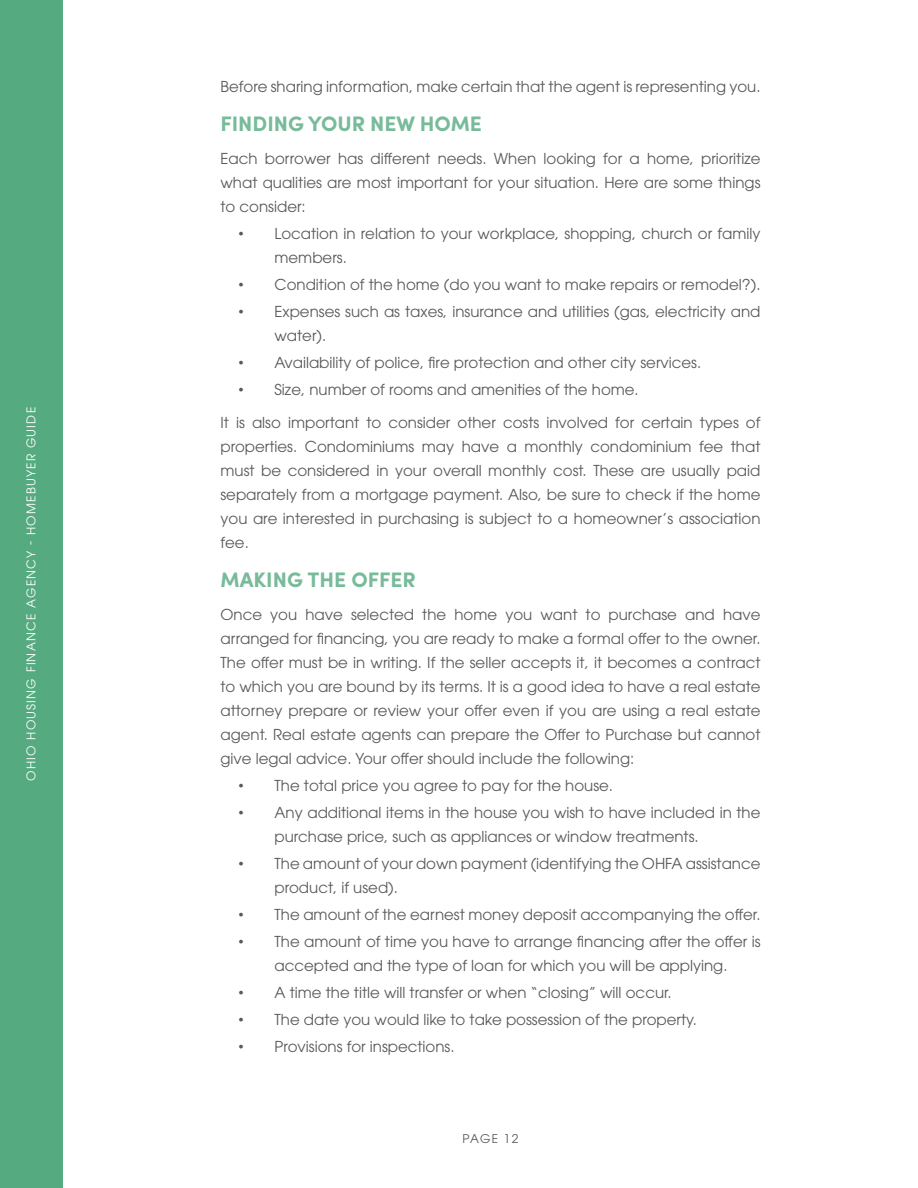
<style>
.page{position:relative;width:918px;height:1188px;background:#fff}
.page>*{position:absolute;margin:0;border:0;box-sizing:border-box;transform-origin:0 0}
.t1{font:700 21px "Sofia Pro";color:#78bb9a}
.t2{font:15px/24px "ITC Avant Garde Std";color:#58595b}
.t3{font:12px "ITC Avant Garde Std";letter-spacing:.1em;color:#fff}
.t4{font:12px "ITC Avant Garde Std";letter-spacing:.1em;color:#58595b}
.s1{font-family:"Arial"}
</style>
<div class="page">
<div style="left:0;top:0;width:62px;height:1188px;background:#56aa80"></div>
<p class="t3" style="left:24px;top:781px;width:375px;rotate:-90deg">OHIO HOUSING FINANCE AGENCY - HOMEBUYER GUIDE</p>
<p class="t2" style="left:220px;top:74px;width:542px">Before sharing information, make certain that the agent is representing you.</p>
<h1 class="t1" style="left:220px;top:108px;width:263px">FINDING YOUR NEW HOME</h1>
<p class="t2" style="left:220px;top:146px;width:542px;text-align:justify">Each borrower has different needs. When looking for a home, prioritize what qualities are most important for your situation. Here are some things to consider:</p>
<p class="t2" style="left:274px;top:221px;width:488px;text-indent:-36px"><span class="s1">•</span> Location in relation to your workplace, shopping, church or family members.</p>
<p class="t2" style="left:238px;top:272px;width:524px"><span class="s1">•</span> Condition of the home (do you want to make repairs or remodel?).</p>
<p class="t2" style="left:274px;top:299px;width:488px;text-indent:-36px"><span class="s1">•</span> Expenses such as taxes, insurance and utilities (gas, electricity and water).</p>
<p class="t2" style="left:238px;top:350px;width:464px"><span class="s1">•</span> Availability of police, fire protection and other city services.</p>
<p class="t2" style="left:238px;top:377px;width:402px"><span class="s1">•</span> Size, number of rooms and amenities of the home.</p>
<p class="t2" style="left:220px;top:410px;width:542px;text-align:justify">It is also important to consider other costs involved for certain types of properties. Condominiums may have a monthly condominium fee that must be considered in your overall monthly cost. These are usually paid separately from a mortgage payment. Also, be sure to check if the home you are interested in purchasing is subject to a homeowner’s association fee.</p>
<h1 class="t1" style="left:220px;top:564px;width:197px">MAKING THE OFFER</h1>
<p class="t2" style="left:220px;top:602px;width:542px;text-align:justify">Once you have selected the home you want to purchase and have arranged for financing, you are ready to make a formal offer to the owner.<br>The offer must be in writing. If the seller accepts it, it becomes a contract to which you are bound by its terms. It is a good idea to have a real estate attorney prepare or review your offer even if you are using a real estate agent. Real estate agents can prepare the Offer to Purchase but cannot give legal advice. Your offer should include the following:</p>
<p class="t2" style="left:238px;top:773px;width:376px"><span class="s1">•</span> The total price you agree to pay for the house.</p>
<p class="t2" style="left:274px;top:800px;width:488px;text-indent:-36px"><span class="s1">•</span> Any additional items in the house you wish to have included in the purchase price, such as appliances or window treatments.</p>
<p class="t2" style="left:274px;top:851px;width:488px;text-indent:-36px"><span class="s1">•</span> The amount of your down payment (identifying the OHFA assistance product, if used).</p>
<p class="t2" style="left:238px;top:902px;width:524px"><span class="s1">•</span> The amount of the earnest money deposit accompanying the offer.</p>
<p class="t2" style="left:238px;top:929px;width:524px;text-align:center"><span class="s1">•</span> The amount of time you have to arrange financing after the offer is accepted and the type of loan for which you will be applying.</p>
<p class="t2" style="left:238px;top:980px;width:435px"><span class="s1">•</span> A time the title will transfer or when “closing” will occur.</p>
<p class="t2" style="left:238px;top:1007px;width:460px"><span class="s1">•</span> The date you would like to take possession of the property.</p>
<p class="t2" style="left:238px;top:1034px;width:218px"><span class="s1">•</span> Provisions for inspections.</p>
<p class="t4" style="left:463px;top:1131px;width:57px">PAGE 12</p>
</div>
